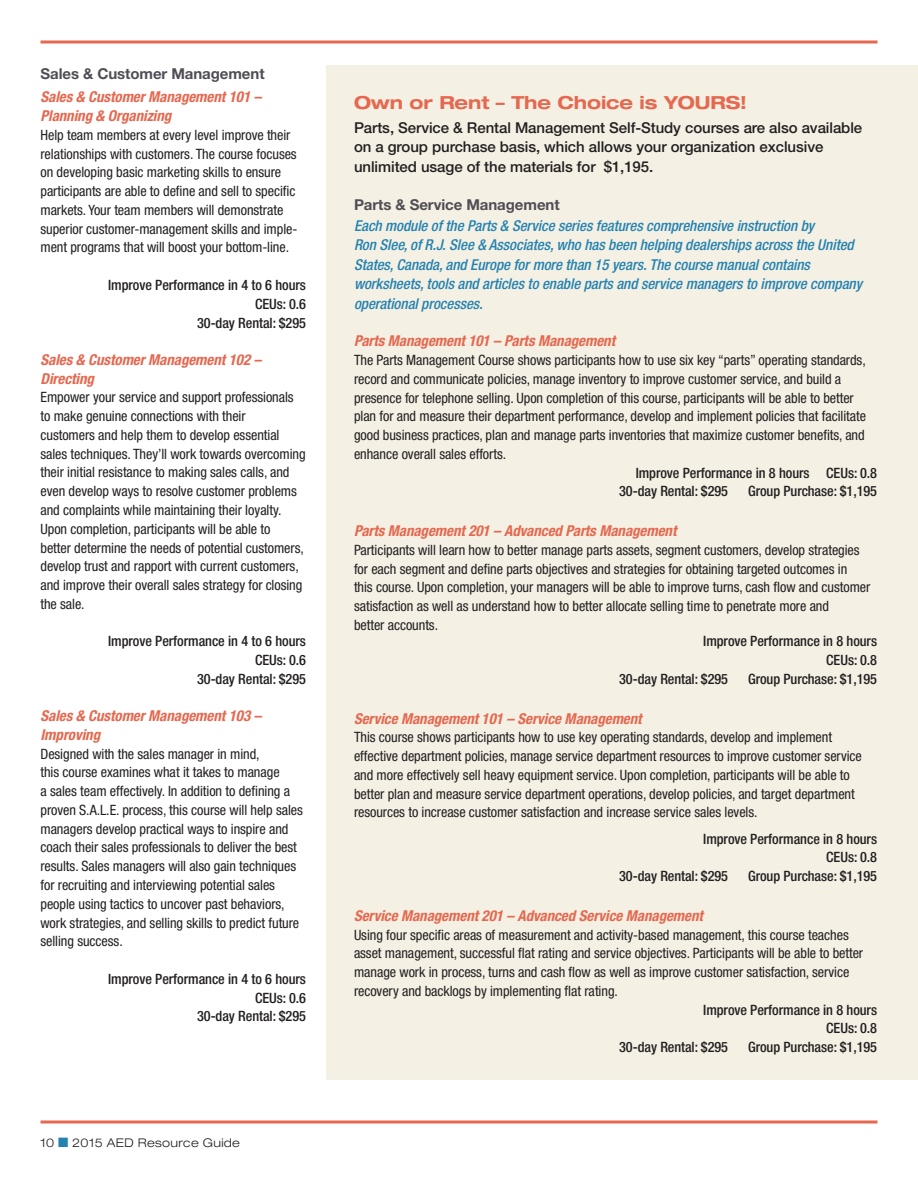
<style>
.page{position:relative;width:918px;height:1188px;background:#fff}
.page>*{position:absolute;margin:0;border:0;box-sizing:border-box;transform-origin:0 0}
.t1{font:700 expanded 18px "Helvetica Neue";letter-spacing:-.005em;color:#e5684f}
.t2{font:italic 500 condensed 15px/19.5px "Helvetica Neue";letter-spacing:-.005em;color:#2482b0}
.t3{font:italic 700 condensed 15px/18.8px "Helvetica Neue";letter-spacing:-.005em;color:#e5684f}
.t4{font:500 15px/19.5px "Helvetica Neue";letter-spacing:-.005em;color:#231f20}
.t5{font:700 15px "Helvetica Neue";letter-spacing:-.005em;color:#504d55}
.t6{font:condensed 14.25px/18.8px "Helvetica Neue";letter-spacing:-.005em;color:#231f20}
.t7{font:500 condensed 14.25px/18.8px "Helvetica Neue";letter-spacing:-.005em;color:#231f20;text-align:right}
.t8{font:300 expanded 12px "Helvetica Neue";letter-spacing:.03em;color:#231f20}
.s1{color:#2482b0}
</style>
<div class="page">
<div style="left:326px;top:66px;width:592px;height:1014px;background:#f4f0e4"></div>
<svg style="left:40px;top:1120px;width:838px;height:4px;background:#eb8d7a"></svg>
<svg style="left:40px;top:40px;width:838px;height:4px;background:#eb8d7a"></svg>
<p class="t5" style="left:40px;top:65px;width:226px">Sales &amp; Customer Management</p>
<p class="t3" style="left:40px;top:88px;width:222px">Sales &amp; Customer Management 101 –<br>Planning &amp; Organizing</p>
<p class="t6" style="left:40px;top:125px;width:258px">Help team members at every level improve their relationships with customers. The course focuses on developing basic marketing skills to ensure participants are able to define and sell to specific markets. Your team members will demonstrate superior customer-management skills and imple&shy;ment programs that will boost your bottom-line.</p>
<p class="t7" style="left:108px;top:275px;width:199px">Improve Performance in 4 to 6 hours<br>CEUs: 0.6<br>30-day Rental: $295</p>
<p class="t3" style="left:40px;top:350px;width:222px">Sales &amp; Customer Management 102 –<br>Directing</p>
<p class="t6" style="left:40px;top:388px;width:267px">Empower your service and support professionals to make genuine connections with their<br>customers and help them to develop essential sales techniques. They’ll work towards overcoming their initial resistance to making sales calls, and even develop ways to resolve customer problems and complaints while maintaining their loyalty.<br>Upon completion, participants will be able to<br>better determine the needs of potential customers, develop trust and rapport with current customers, and improve their overall sales strategy for closing the sale.</p>
<p class="t7" style="left:108px;top:632px;width:199px">Improve Performance in 4 to 6 hours<br>CEUs: 0.6<br>30-day Rental: $295</p>
<p class="t3" style="left:40px;top:706px;width:222px">Sales &amp; Customer Management 103 –<br>Improving</p>
<p class="t6" style="left:40px;top:744px;width:264px">Designed with the sales manager in mind,<br>this course examines what it takes to manage<br>a sales team effectively. In addition to defining a proven S.A.L.E. process, this course will help sales managers develop practical ways to inspire and coach their sales professionals to deliver the best results. Sales managers will also gain techniques for recruiting and interviewing potential sales people using tactics to uncover past behaviors, work strategies, and selling skills to predict future selling success.</p>
<p class="t7" style="left:108px;top:969px;width:199px">Improve Performance in 4 to 6 hours<br>CEUs: 0.6<br>30-day Rental: $295</p>
<p class="t8" style="left:40px;top:1135px;width:201px">10 <span class="s1">■</span> 2015 AED Resource Guide</p>
<p class="t1" style="left:354px;top:91px;width:394px">Own or Rent – The Choice is YOURS!</p>
<p class="t4" style="left:354px;top:117px;width:510px">Parts, Service &amp; Rental Management Self-Study courses are also available on a group purchase basis, which allows your organization exclusive unlimited usage of the materials for $1,195.</p>
<p class="t5" style="left:354px;top:195px;width:207px">Parts &amp; Service Management</p>
<p class="t2" style="left:354px;top:216px;width:510px">Each module of the Parts &amp; Service series features comprehensive instruction by<br>Ron Slee, of R.J. Slee &amp; Associates, who has been helping dealerships across the United States, Canada, and Europe for more than 15 years. The course manual contains worksheets, tools and articles to enable parts and service managers to improve company operational processes.</p>
<p class="t3" style="left:354px;top:332px;width:263px">Parts Management 101 – Parts Management</p>
<p class="t6" style="left:354px;top:351px;width:514px">The Parts Management Course shows participants how to use six key “parts” operating standards, record and communicate policies, manage inventory to improve customer service, and build a presence for telephone selling. Upon completion of this course, participants will be able to better plan for and measure their department performance, develop and implement policies that facilitate good business practices, plan and manage parts inventories that maximize customer benefits, and enhance overall sales efforts.</p>
<p class="t7" style="left:619px;top:463px;width:259px;text-align:left;text-indent:17px">Improve Performance in 8 hours CEUs: 0.8<br>30-day Rental: $295</p>
<p class="t7" style="left:748px;top:482px;width:131px">Group Purchase: $1,195</p>
<p class="t3" style="left:354px;top:521px;width:324px">Parts Management 201 – Advanced Parts Management</p>
<p class="t6" style="left:354px;top:540px;width:518px">Participants will learn how to better manage parts assets, segment customers, develop strategies for each segment and define parts objectives and strategies for obtaining targeted outcomes in<br>this course. Upon completion, your managers will be able to improve turns, cash flow and customer satisfaction as well as understand how to better allocate selling time to penetrate more and<br>better accounts.</p>
<p class="t7" style="left:703px;top:632px;width:175px">Improve Performance in 8 hours</p>
<p class="t7" style="left:826px;top:651px;width:52px">CEUs: 0.8</p>
<p class="t7" style="left:619px;top:669px;width:110px">30-day Rental: $295</p>
<p class="t7" style="left:748px;top:669px;width:131px">Group Purchase: $1,195</p>
<p class="t3" style="left:354px;top:709px;width:289px">Service Management 101 – Service Management</p>
<p class="t6" style="left:354px;top:728px;width:509px">This course shows participants how to use key operating standards, develop and implement effective department policies, manage service department resources to improve customer service and more effectively sell heavy equipment service. Upon completion, participants will be able to better plan and measure service department operations, develop policies, and target department resources to increase customer satisfaction and increase service sales levels.</p>
<p class="t7" style="left:703px;top:829px;width:175px">Improve Performance in 8 hours</p>
<p class="t7" style="left:826px;top:848px;width:52px">CEUs: 0.8</p>
<p class="t7" style="left:619px;top:867px;width:110px">30-day Rental: $295</p>
<p class="t7" style="left:748px;top:867px;width:131px">Group Purchase: $1,195</p>
<p class="t3" style="left:354px;top:906px;width:350px">Service Management 201 – Advanced Service Management</p>
<p class="t6" style="left:354px;top:925px;width:511px">Using four specific areas of measurement and activity-based management, this course teaches asset management, successful flat rating and service objectives. Participants will be able to better manage work in process, turns and cash flow as well as improve customer satisfaction, service recovery and backlogs by implementing flat rating.</p>
<p class="t7" style="left:703px;top:1000px;width:175px">Improve Performance in 8 hours</p>
<p class="t7" style="left:826px;top:1019px;width:52px">CEUs: 0.8</p>
<p class="t7" style="left:619px;top:1038px;width:110px">30-day Rental: $295</p>
<p class="t7" style="left:748px;top:1038px;width:131px">Group Purchase: $1,195</p>
</div>
